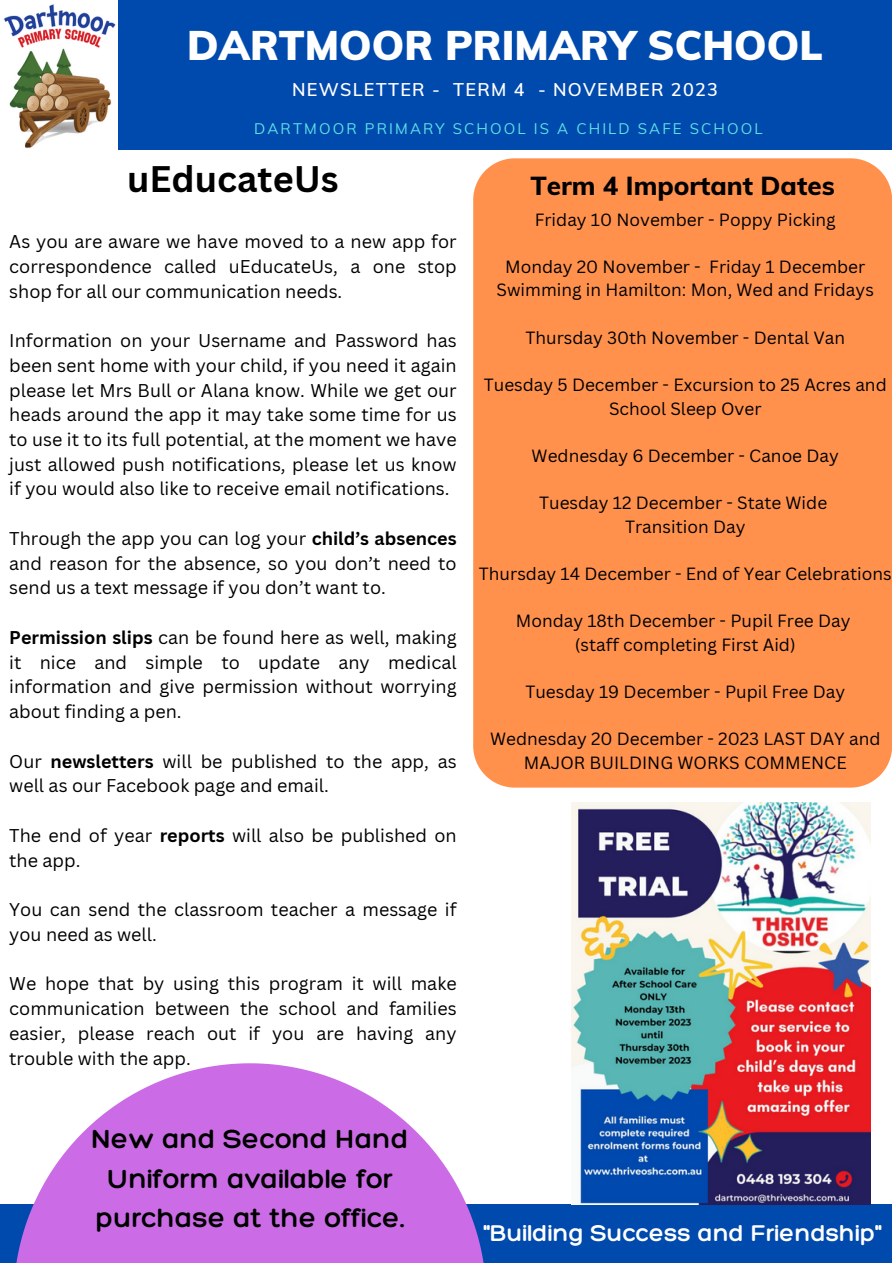
<style>
.page{position:relative;width:893px;height:1264px;background:#fff}
.page>*{position:absolute;margin:0;border:0;box-sizing:border-box;transform-origin:0 0}
.t1{font:900 40.5px "Muli";color:#fff}
.t2{font:700 36px "Canva Sans";color:#000}
.t3{font:300 28.5px/39.3px "Hero";color:#000;text-align:center}
.t4{font:800 26.1px "Muli";color:#000}
.t5{font:300 24.75px "Hero";color:#fff}
.t6{font:18px/24.8px "Canva Sans";color:#000;text-align:justify}
.t7{font:600 18px "Muli";letter-spacing:.07em;color:#fff}
.t8{font:17.25px/23.5px "Canva Sans";color:#000;text-align:center}
.t9{font:15px "Muli";letter-spacing:.14em;color:#5ce1e6}
.s1{font-weight:700}
</style>
<div class="page">
<div style="left:0;top:0;width:892px;height:149px;background:#004aad"></div>
<div style="left:0;top:1204px;width:892px;height:58px;background:#004aad"></div>
<img style="left:0;top:0;width:117px;height:149px">
<svg style="left:16px;top:1063px;width:468px;height:199px;fill:#cb6ce6"></svg>
<div style="left:473px;top:158px;width:419px;height:629px;background:#ff914d"></div>
<img style="left:571px;top:802px;width:299px;height:402px">
<p class="t1" style="left:187px;top:20px;width:637px">DARTMOOR PRIMARY SCHOOL</p>
<p class="t7" style="left:292px;top:78px;width:427px">NEWSLETTER - TERM 4 - NOVEMBER 2023</p>
<p class="t9" style="left:254px;top:119px;width:510px">DARTMOOR PRIMARY SCHOOL IS A CHILD SAFE SCHOOL</p>
<p class="t2" style="left:127px;top:153px;width:213px">uEducateUs</p>
<p class="t4" style="left:530px;top:169px;width:306px">Term 4 Important Dates</p>
<p class="t6" style="left:9px;top:229px;width:449px">As you are aware we have moved to a new app for correspondence called uEducateUs, a one stop shop for all our communication needs.</p>
<p class="t6" style="left:9px;top:328px;width:449px">Information on your Username and Password has been sent home with your child, if you need it again please let Mrs Bull or Alana know. While we get our heads around the app it may take some time for us to use it to its full potential, at the moment we have just allowed push notifications, please let us know if you would also like to receive email notifications.</p>
<p class="t6" style="left:9px;top:525px;width:449px">Through the app you can log your <span class="s1">child’s absences </span>and reason for the absence, so you don’t need to send us a text message if you don’t want to.</p>
<p class="t6" style="left:9px;top:624px;width:449px"><span class="s1">Permission slips</span> can be found here as well, making it nice and simple to update any medical information and give permission without worrying about finding a pen.</p>
<p class="t6" style="left:9px;top:748px;width:449px">Our <span class="s1">newsletters</span> will be published to the app, as well as our Facebook page and email.</p>
<p class="t6" style="left:9px;top:822px;width:449px">The end of year <span class="s1">reports</span> will also be published on the app.</p>
<p class="t6" style="left:9px;top:896px;width:449px">You can send the classroom teacher a message if you need as well.</p>
<p class="t6" style="left:9px;top:970px;width:449px">We hope that by using this program it will make communication between the school and families easier, please reach out if you are having any trouble with the app.</p>
<p class="t8" style="left:534px;top:207px;width:302px">Friday 10 November - Poppy Picking</p>
<p class="t8" style="left:505px;top:254px;width:361px">Monday 20 November - Friday 1 December</p>
<p class="t8" style="left:496px;top:278px;width:379px">Swimming in Hamilton: Mon, Wed and Fridays</p>
<p class="t8" style="left:525px;top:325px;width:321px">Thursday 30th November - Dental Van</p>
<p class="t8" style="left:483px;top:372px;width:404px">Tuesday 5 December - Excursion to 25 Acres and<br>School Sleep Over</p>
<p class="t8" style="left:531px;top:443px;width:309px">Wednesday 6 December - Canoe Day</p>
<p class="t8" style="left:539px;top:490px;width:289px">Tuesday 12 December - State Wide</p>
<p class="t8" style="left:625px;top:514px;width:122px">Transition Day</p>
<p class="t8" style="left:479px;top:561px;width:414px">Thursday 14 December - End of Year Celebrations</p>
<p class="t8" style="left:515px;top:608px;width:336px">Monday 18th December - Pupil Free Day</p>
<p class="t8" style="left:575px;top:632px;width:222px">(staff completing First Aid)</p>
<p class="t8" style="left:525px;top:679px;width:321px">Tuesday 19 December - Pupil Free Day</p>
<p class="t8" style="left:490px;top:726px;width:392px">Wednesday 20 December - 2023 LAST DAY and<br>MAJOR BUILDING WORKS COMMENCE</p>
<p class="t3" style="left:91px;top:1118px;width:319px">New and Second Hand<br>Uniform available for purchase at the office.</p>
<p class="t5" style="left:484px;top:1217px;width:399px">"Building Success and Friendship"</p>
</div>
